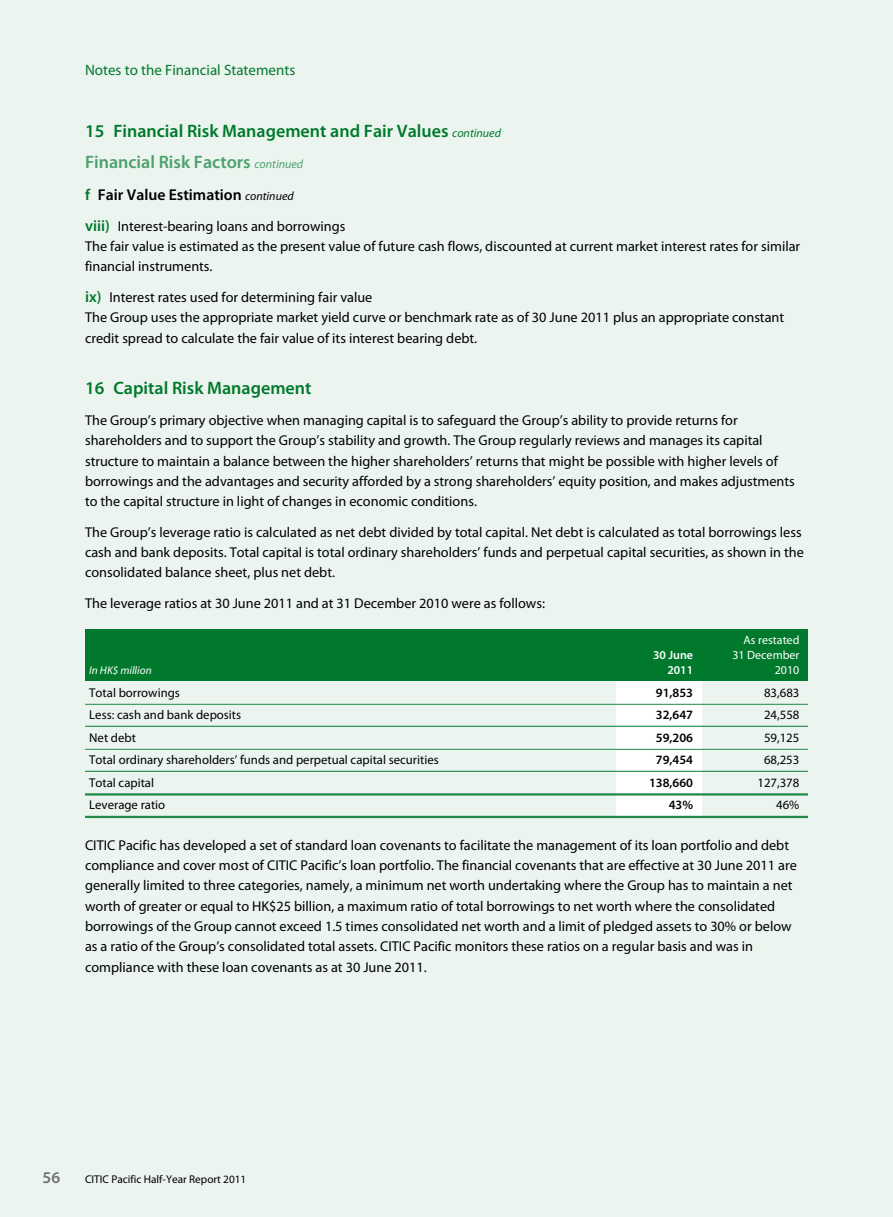
<style>
.page{position:relative;width:893px;height:1217px;background:#fff}
.page>*{position:absolute;margin:0;border:0;box-sizing:border-box;transform-origin:0 0}
.t1{font:600 18px/31.5px "Myriad Pro";color:#00792c}
.t2{font:600 16.5px "Myriad Pro";color:#707172}
.t3{font:600 15.75px "Myriad Pro";color:#000}
.t4{font:15px "Myriad Pro";color:#00792c}
.t5{font:14.25px/20.2px "Myriad Pro";color:#000}
.t6{font:12.75px "Myriad Pro";color:#000}
.t7{font:600 12.75px "Myriad Pro";color:#000}
.t8{font:12px "Myriad Pro";color:#fff}
.t9{font:600 12px "Myriad Pro";color:#fff}
.t10{font:11.25px "Myriad Pro";color:#000}
.t11{font:italic 11.25px "Myriad Pro";color:#fff}
.s1{font-weight:400;font-style:italic;font-size:12px}
.s2{color:#4da16c}
.s3{font-weight:400;font-style:italic;font-size:12px;color:#4da16c}
.s4{color:#00792c}
.s5{font-weight:600;font-size:15.75px;color:#00792c}
</style>
<div class="page">
<div style="left:0;top:0;width:893px;height:1216px;background:#ebf4ee"></div>
<div style="left:617px;top:629px;width:85px;height:187px;background:#fff"></div>
<div style="left:85px;top:629px;width:723px;height:51px;background:#00792c"></div>
<hr style="left:85px;top:704px;width:723px;height:1px;background:#218a48">
<hr style="left:85px;top:725px;width:723px;height:1px;background:#218a48">
<hr style="left:85px;top:749px;width:723px;height:1px;background:#218a48">
<hr style="left:85px;top:770px;width:723px;height:1px;background:#218a48">
<hr style="left:85px;top:793px;width:723px;height:2px;background:#218a48">
<hr style="left:85px;top:815px;width:723px;height:2px;background:#218a48">
<p class="t4" style="left:85px;top:62px;width:212px">Notes to the Financial Statements</p>
<p class="t1" style="left:85px;top:115px;width:417px">15 Financial Risk Management and Fair Values <span class="s1">continued<br></span><span class="s2">Financial Risk Factors</span> <span class="s3">continued</span></p>
<p class="t3" style="left:85px;top:186px;width:210px"><span class="s4">f</span> Fair Value Estimation <span class="s1">continued</span></p>
<p class="t5" style="left:85px;top:216px;width:717px"><span class="s5">viii)</span> Interest-bearing loans and borrowings<br>The fair value is estimated as the present value of future cash flows, discounted at current market interest rates for similar financial instruments.</p>
<p class="t5" style="left:85px;top:287px;width:701px"><span class="s5">ix)</span> Interest rates used for determining fair value<br>The Group uses the appropriate market yield curve or benchmark rate as of 30 June 2011 plus an appropriate constant credit spread to calculate the fair value of its interest bearing debt.</p>
<p class="t1" style="left:85px;top:373px;width:228px">16 Capital Risk Management</p>
<p class="t5" style="left:85px;top:410px;width:711px">The Group’s primary objective when managing capital is to safeguard the Group’s ability to provide returns for shareholders and to support the Group’s stability and growth. The Group regularly reviews and manages its capital structure to maintain a balance between the higher shareholders’ returns that might be possible with higher levels of borrowings and the advantages and security afforded by a strong shareholders’ equity position, and makes adjustments to the capital structure in light of changes in economic conditions.</p>
<p class="t5" style="left:85px;top:522px;width:720px">The Group’s leverage ratio is calculated as net debt divided by total capital. Net debt is calculated as total borrowings less cash and bank deposits. Total capital is total ordinary shareholders’ funds and perpetual capital securities, as shown in the consolidated balance sheet, plus net debt.</p>
<p class="t5" style="left:85px;top:593px;width:461px">The leverage ratios at 30 June 2011 and at 31 December 2010 were as follows:</p>
<p class="t8" style="left:744px;top:633px;width:57px">As restated</p>
<p class="t9" style="left:653px;top:648px;width:41px">30 June</p>
<p class="t8" style="left:732px;top:648px;width:69px">31 December</p>
<p class="t11" style="left:89px;top:664px;width:64px">In HK$ million</p>
<p class="t9" style="left:667px;top:663px;width:27px">2011</p>
<p class="t8" style="left:775px;top:663px;width:26px">2010</p>
<p class="t6" style="left:89px;top:685px;width:92px">Total borrowings</p>
<p class="t7" style="left:656px;top:685px;width:39px">91,853</p>
<p class="t6" style="left:764px;top:685px;width:37px">83,683</p>
<p class="t6" style="left:89px;top:708px;width:153px">Less: cash and bank deposits</p>
<p class="t7" style="left:656px;top:707px;width:39px">32,647</p>
<p class="t6" style="left:764px;top:708px;width:37px">24,558</p>
<p class="t6" style="left:89px;top:730px;width:48px">Net debt</p>
<p class="t7" style="left:656px;top:730px;width:39px">59,206</p>
<p class="t6" style="left:764px;top:730px;width:37px">59,125</p>
<p class="t6" style="left:89px;top:753px;width:351px">Total ordinary shareholders’ funds and perpetual capital securities</p>
<p class="t7" style="left:656px;top:752px;width:39px">79,454</p>
<p class="t6" style="left:764px;top:753px;width:37px">68,253</p>
<p class="t6" style="left:89px;top:775px;width:66px">Total capital</p>
<p class="t7" style="left:649px;top:775px;width:46px">138,660</p>
<p class="t6" style="left:757px;top:775px;width:43px">127,378</p>
<p class="t6" style="left:89px;top:798px;width:77px">Leverage ratio</p>
<p class="t7" style="left:669px;top:797px;width:26px">43%</p>
<p class="t6" style="left:776px;top:798px;width:25px">46%</p>
<p class="t5" style="left:85px;top:835px;width:713px">CITIC Pacific has developed a set of standard loan covenants to facilitate the management of its loan portfolio and debt compliance and cover most of CITIC Pacific’s loan portfolio. The financial covenants that are effective at 30 June 2011 are generally limited to three categories, namely, a minimum net worth undertaking where the Group has to maintain a net worth of greater or equal to HK$25 billion, a maximum ratio of total borrowings to net worth where the consolidated borrowings of the Group cannot exceed 1.5 times consolidated net worth and a limit of pledged assets to 30% or below as a ratio of the Group’s consolidated total assets. CITIC Pacific monitors these ratios on a regular basis and was in compliance with these loan covenants as at 30 June 2011.</p>
<p class="t2" style="left:43px;top:1167px;width:19px">56</p>
<p class="t10" style="left:85px;top:1172px;width:163px">CITIC Pacific Half-Year Report 2011</p>
</div>
